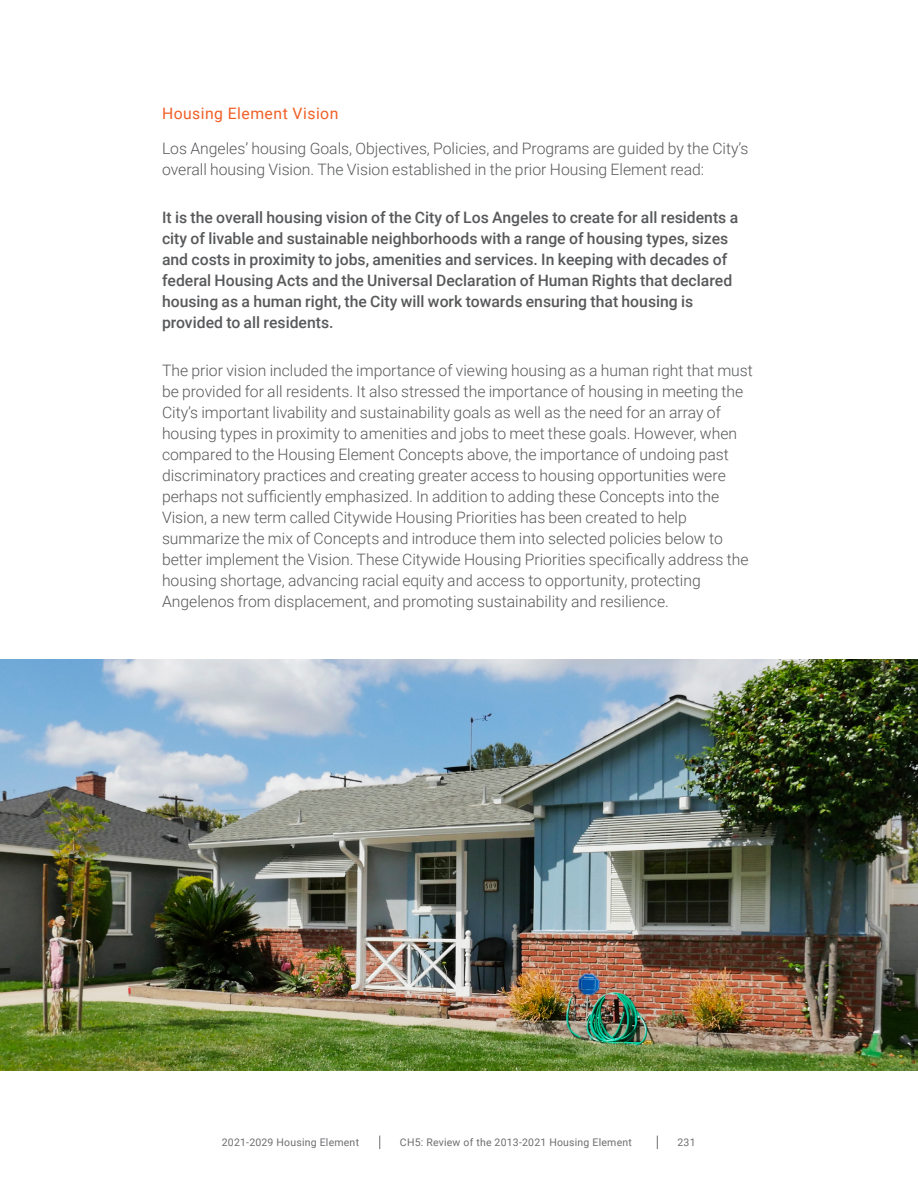
<style>
.page{position:relative;width:918px;height:1188px;background:#fff}
.page>*{position:absolute;margin:0;border:0;box-sizing:border-box;transform-origin:0 0}
.t1{font:300 15.75px/21px "Roboto";color:#58595b}
.t2{font:500 15.75px/21px "Roboto";color:#58595b}
.t3{font:15.75px "Roboto";letter-spacing:.03em;color:#f15f27}
.t4{font:10.5px "Roboto";letter-spacing:.02em;color:#6d6e71}
</style>
<div class="page">
<img style="left:0;top:660px;width:918px;height:411px">
<svg style="left:379px;top:1136px;width:1px;height:13px"></svg>
<svg style="left:657px;top:1136px;width:1px;height:13px"></svg>
<p class="t3" style="left:162px;top:103px;width:178px">Housing Element Vision</p>
<p class="t1" style="left:162px;top:137px;width:588px">Los Angeles’ housing Goals, Objectives, Policies, and Programs are guided by the City’s overall housing Vision. The Vision established in the prior Housing Element read:</p>
<p class="t2" style="left:162px;top:206px;width:578px">It is the overall housing vision of the City of Los Angeles to create for all residents a city of livable and sustainable neighborhoods with a range of housing types, sizes and costs in proximity to jobs, amenities and services. In keeping with decades of federal Housing Acts and the Universal Declaration of Human Rights that declared housing as a human right, the City will work towards ensuring that housing is provided to all residents.</p>
<p class="t1" style="left:162px;top:359px;width:592px">The prior vision included the importance of viewing housing as a human right that must be provided for all residents. It also stressed the importance of housing in meeting the City’s important livability and sustainability goals as well as the need for an array of housing types in proximity to amenities and jobs to meet these goals. However, when compared to the Housing Element Concepts above, the importance of undoing past discriminatory practices and creating greater access to housing opportunities were perhaps not sufficiently emphasized. In addition to adding these Concepts into the Vision, a new term called Citywide Housing Priorities has been created to help summarize the mix of Concepts and introduce them into selected policies below to better implement the Vision. These Citywide Housing Priorities specifically address the housing shortage, advancing racial equity and access to opportunity, protecting Angelenos from displacement, and promoting sustainability and resilience.</p>
<p class="t4" style="left:222px;top:1135px;width:139px">2021-2029 Housing Element</p>
<p class="t4" style="left:400px;top:1135px;width:233px">CH5: Review of the 2013-2021 Housing Element</p>
<p class="t4" style="left:678px;top:1135px;width:20px">231</p>
</div>
